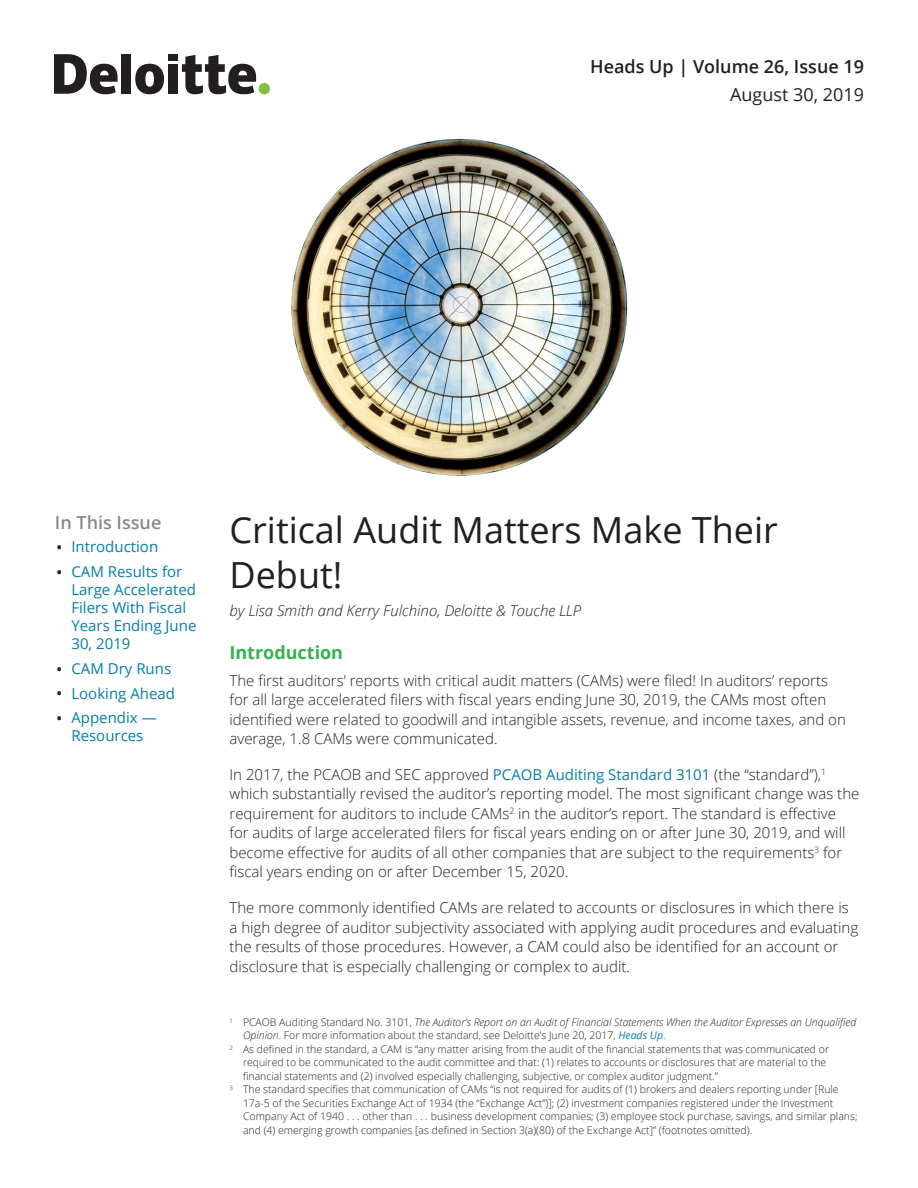
<style>
.page{position:relative;width:918px;height:1188px;background:#fff}
.page>*{position:absolute;margin:0;border:0;box-sizing:border-box;transform-origin:0 0}
.t1{font:36px/45px "Open Sans";color:#231f20}
.t2{font:600 18px "Open Sans";color:#231f20}
.t3{font:18px "Open Sans";color:#231f20}
.t4{font:700 18px "Open Sans";color:#31b44a}
.t5{font:600 18px "Open Sans";color:#868a8e}
.t6{font:300 15px/19.5px "Open Sans";color:#231f20}
.t7{font:15px/18px "Open Sans";color:#007db5}
.t8{font:italic 300 15px "Open Sans";color:#231f20}
.t9{font:300 10.5px "Open Sans";color:#231f20}
.t10{font:italic 300 10.5px "Open Sans";color:#231f20}
.s1{font-weight:300;font-size:24px;color:#231f20}
.s2{font-weight:400;color:#007db5}
.s3{font-style:normal}
.s4{font-style:italic}
.s5{font-weight:400;font-style:italic;color:#007db5}
</style>
<div class="page">
<img style="left:291px;top:138px;width:337px;height:338px">
<div style="left:259px;top:83px;width:11px;height:11px;background:#7fc241;border-radius:50%"></div>
<div style="left:121px;top:54px;width:10px;height:40px;background:#231f20"></div>
<svg style="left:135px;top:64px;width:29px;height:30px"></svg>
<div style="left:168px;top:64px;width:10px;height:30px;background:#231f20"></div>
<div style="left:168px;top:54px;width:10px;height:7px;background:#231f20"></div>
<svg style="left:182px;top:55px;width:74px;height:39px"></svg>
<svg style="left:54px;top:54px;width:64px;height:40px"></svg>
<p class="t2" style="left:590px;top:54px;width:275px">Heads Up | Volume 26, Issue 19</p>
<p class="t3" style="left:730px;top:82px;width:135px">August 30, 2019</p>
<p class="t5" style="left:55px;top:510px;width:108px">In This Issue</p>
<p class="t7" style="left:55px;top:538px;width:105px"><span class="s1">•</span> Introduction</p>
<p class="t7" style="left:71px;top:562px;width:127px;text-indent:-16px"><span class="s1">•</span> CAM Results for<br>Large Accelerated<br>Filers With Fiscal<br>Years Ending June<br>30, 2019</p>
<p class="t7" style="left:55px;top:659px;width:118px"><span class="s1">•</span> CAM Dry Runs</p>
<p class="t7" style="left:55px;top:684px;width:122px"><span class="s1">•</span> Looking Ahead</p>
<p class="t7" style="left:55px;top:709px;width:103px;text-align:center"><span class="s1">•</span> Appendix —<br>Resources</p>
<h1 class="t1" style="left:230px;top:506px;width:550px">Critical Audit Matters Make Their<br>Debut!</h1>
<p class="t8" style="left:230px;top:600px;width:353px">by Lisa Smith and Kerry Fulchino, Deloitte &amp; Touche LLP</p>
<p class="t4" style="left:230px;top:640px;width:115px">Introduction</p>
<p class="t6" style="left:230px;top:670px;width:618px">The first auditors’ reports with critical audit matters (CAMs) were filed! In auditors’ reports for all large accelerated filers with fiscal years ending June 30, 2019, the CAMs most often identified were related to goodwill and intangible assets, revenue, and income taxes, and on average, 1.8 CAMs were communicated.</p>
<p class="t6" style="left:230px;top:764px;width:631px">In 2017, the PCAOB and SEC approved <span class="s2">PCAOB Auditing Standard 3101</span> (the “standard”),<sup>1 </sup>which substantially revised the auditor’s reporting model. The most significant change was the requirement for auditors to include CAMs<sup>2</sup> in the auditor’s report. The standard is effective<br>for audits of large accelerated filers for fiscal years ending on or after June 30, 2019, and will become effective for audits of all other companies that are subject to the requirements<sup>3</sup> for fiscal years ending on or after December 15, 2020.</p>
<p class="t6" style="left:230px;top:898px;width:630px">The more commonly identified CAMs are related to accounts or disclosures in which there is a high degree of auditor subjectivity associated with applying audit procedures and evaluating the results of those procedures. However, a CAM could also be identified for an account or disclosure that is especially challenging or complex to audit.</p>
<p class="t10" style="left:230px;top:1015px;width:628px"><sup>1</sup> <span class="s3">PCAOB Auditing Standard No. 3101,</span> The Auditor’s Report on an Audit of Financial Statements When the Auditor Expresses an Unqualified</p>
<p class="t9" style="left:243px;top:1028px;width:424px"><span class="s4">Opinion</span>. For more information about the standard, see Deloitte’s June 20, 2017, <span class="s5">Heads Up</span>.</p>
<p class="t9" style="left:230px;top:1042px;width:601px"><sup>2</sup> As defined in the standard, a CAM is “any matter arising from the audit of the financial statements that was communicated or</p>
<p class="t9" style="left:243px;top:1055px;width:585px">required to be communicated to the audit committee and that: (1) relates to accounts or disclosures that are material to the</p>
<p class="t9" style="left:243px;top:1069px;width:476px">financial statements and (2) involved especially challenging, subjective, or complex auditor judgment.”</p>
<p class="t9" style="left:230px;top:1082px;width:611px"><sup>3</sup> The standard specifies that communication of CAMs “is not required for audits of (1) brokers and dealers reporting under [Rule</p>
<p class="t9" style="left:243px;top:1096px;width:592px">17a-5 of the Securities Exchange Act of 1934 (the “Exchange Act”)]; (2) investment companies registered under the Investment</p>
<p class="t9" style="left:243px;top:1109px;width:616px">Company Act of 1940 . . . other than . . . business development companies; (3) employee stock purchase, savings, and similar plans;</p>
<p class="t9" style="left:243px;top:1123px;width:511px">and (4) emerging growth companies [as defined in Section 3(a)(80) of the Exchange Act]” (footnotes omitted).</p>
</div>
